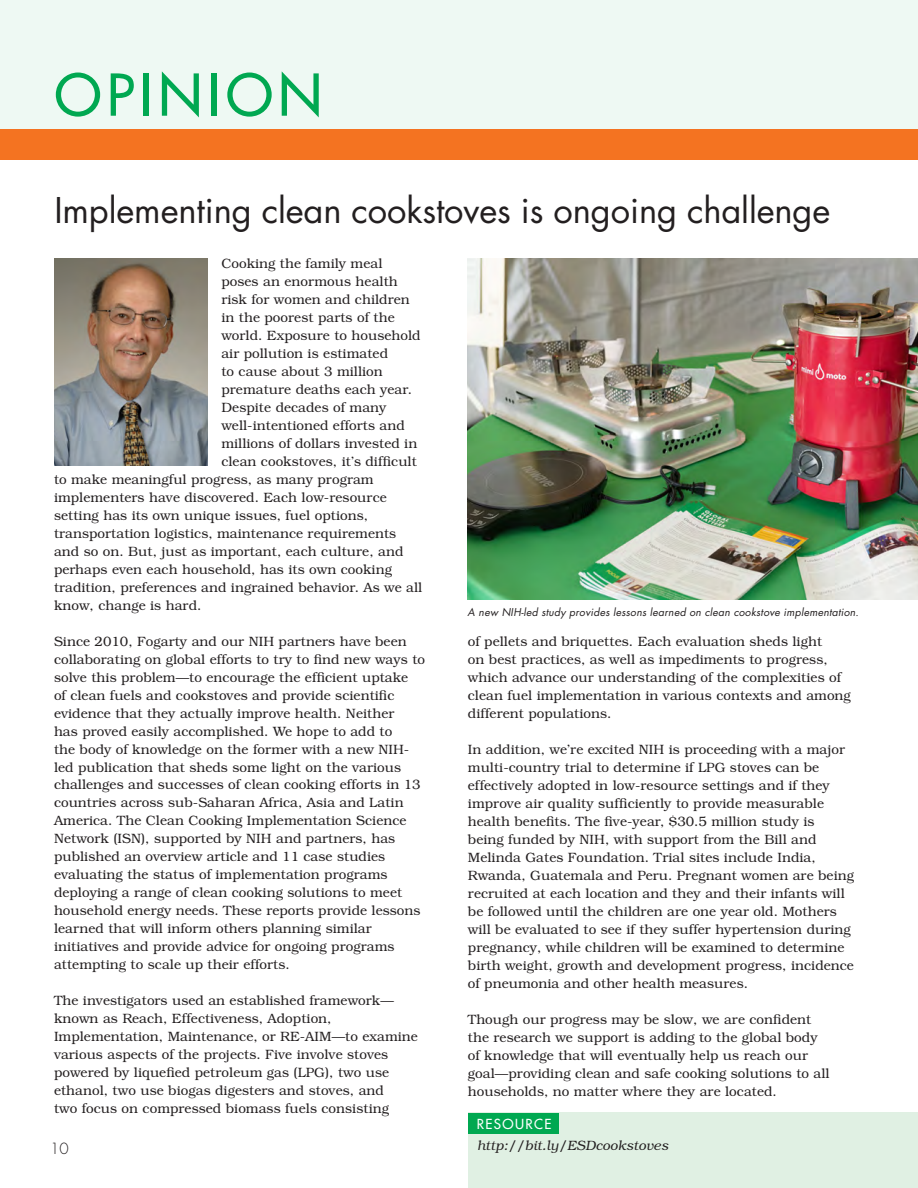
<style>
.page{position:relative;width:918px;height:1188px;background:#fff}
.page>*{position:absolute;margin:0;border:0;box-sizing:border-box;transform-origin:0 0}
.t1{font:500 56.1px "Futura Std";letter-spacing:.095em;color:#00a851}
.t2{font:34.5px "Futura Std";letter-spacing:-.005em;color:#231f20}
.t3{font:300 15px "Futura Std";color:#231f20}
.t4{font:300 13.5px/18px "Bookman Std";letter-spacing:.005em;color:#231f20}
.t5{font:italic 300 13.5px "Bookman Std";letter-spacing:.02em;color:#231f20}
.t6{font:500 13.5px "Futura Std";letter-spacing:.1em;color:#fff}
.t7{font:italic 10.5px "Futura Std";letter-spacing:.02em;color:#231f20}
</style>
<div class="page">
<div style="left:0;top:0;width:918px;height:129px;background:#eef9f3"></div>
<div style="left:468px;top:1113px;width:450px;height:75px;background:#e0f0e3"></div>
<div style="left:468px;top:1113px;width:90px;height:20px;background:#00a851"></div>
<div style="left:0;top:129px;width:918px;height:31px;background:#f47321"></div>
<img style="left:54px;top:258px;width:154px;height:207px">
<hr style="left:917px;top:0;width:1px;height:160px;background:#f8a065">
<img style="left:468px;top:258px;width:450px;height:342px">
<h1 class="t1" style="left:55px;top:60px;width:269px">OPINION</h1>
<h1 class="t2" style="left:54px;top:188px;width:778px">Implementing clean cookstoves is ongoing challenge</h1>
<p class="t4" style="left:221px;top:254px;width:163px">Cooking the family meal</p>
<p class="t4" style="left:221px;top:272px;width:178px">poses an enormous health</p>
<p class="t4" style="left:221px;top:290px;width:190px">risk for women and children</p>
<p class="t4" style="left:221px;top:308px;width:175px">in the poorest parts of the</p>
<p class="t4" style="left:221px;top:326px;width:201px">world. Exposure to household</p>
<p class="t4" style="left:221px;top:344px;width:168px">air pollution is estimated</p>
<p class="t4" style="left:221px;top:362px;width:163px">to cause about 3 million</p>
<p class="t4" style="left:221px;top:380px;width:192px">premature deaths each year.</p>
<p class="t4" style="left:221px;top:398px;width:167px">Despite decades of many</p>
<p class="t4" style="left:221px;top:416px;width:185px">well-intentioned efforts and</p>
<p class="t4" style="left:221px;top:434px;width:197px">millions of dollars invested in</p>
<p class="t4" style="left:221px;top:452px;width:197px">clean cookstoves, it’s difficult</p>
<p class="t4" style="left:54px;top:470px;width:321px">to make meaningful progress, as many program</p>
<p class="t4" style="left:54px;top:488px;width:334px">implementers have discovered. Each low-resource</p>
<p class="t4" style="left:54px;top:506px;width:316px">setting has its own unique issues, fuel options,</p>
<p class="t4" style="left:54px;top:524px;width:344px">transportation logistics, maintenance requirements</p>
<p class="t4" style="left:54px;top:542px;width:351px">and so on. But, just as important, each culture, and</p>
<p class="t4" style="left:54px;top:560px;width:339px">perhaps even each household, has its own cooking</p>
<p class="t4" style="left:54px;top:578px;width:370px">tradition, preferences and ingrained behavior. As we all</p>
<p class="t4" style="left:54px;top:596px;width:149px">know, change is hard.</p>
<p class="t4" style="left:54px;top:632px;width:373px">Since 2010, Fogarty and our NIH partners have been collaborating on global efforts to try to find new ways to solve this problem—to encourage the efficient uptake<br>of clean fuels and cookstoves and provide scientific evidence that they actually improve health. Neither<br>has proved easily accomplished. We hope to add to<br>the body of knowledge on the former with a new NIH&shy;led publication that sheds some light on the various challenges and successes of clean cooking efforts in 13 countries across sub-Saharan Africa, Asia and Latin America. The Clean Cooking Implementation Science Network (ISN), supported by NIH and partners, has published an overview article and 11 case studies evaluating the status of implementation programs deploying a range of clean cooking solutions to meet household energy needs. These reports provide lessons learned that will inform others planning similar initiatives and provide advice for ongoing programs attempting to scale up their efforts.</p>
<p class="t4" style="left:54px;top:992px;width:365px">The investigators used an established framework— known as Reach, Effectiveness, Adoption, Implementation, Maintenance, or RE-AIM—to examine various aspects of the projects. Five involve stoves powered by liquefied petroleum gas (LPG), two use ethanol, two use biogas digesters and stoves, and<br>two focus on compressed biomass fuels consisting</p>
<p class="t7" style="left:468px;top:606px;width:393px">A new NIH-led study provides lessons learned on clean cookstove implementation.</p>
<p class="t4" style="left:468px;top:632px;width:384px">of pellets and briquettes. Each evaluation sheds light<br>on best practices, as well as impediments to progress, which advance our understanding of the complexities of clean fuel implementation in various contexts and among different populations.</p>
<p class="t4" style="left:468px;top:740px;width:388px">In addition, we’re excited NIH is proceeding with a major multi-country trial to determine if LPG stoves can be effectively adopted in low-resource settings and if they improve air quality sufficiently to provide measurable health benefits. The five-year, $30.5 million study is<br>being funded by NIH, with support from the Bill and Melinda Gates Foundation. Trial sites include India, Rwanda, Guatemala and Peru. Pregnant women are being recruited at each location and they and their infants will be followed until the children are one year old. Mothers will be evaluated to see if they suffer hypertension during pregnancy, while children will be examined to determine birth weight, growth and development progress, incidence of pneumonia and other health measures.</p>
<p class="t4" style="left:468px;top:1010px;width:363px">Though our progress may be slow, we are confident the research we support is adding to the global body of knowledge that will eventually help us reach our goal—providing clean and safe cooking solutions to all households, no matter where they are located.</p>
<p class="t6" style="left:477px;top:1115px;width:76px">RESOURCE</p>
<p class="t5" style="left:477px;top:1138px;width:193px">http://bit.ly/ESDcookstoves</p>
<p class="t3" style="left:50px;top:1139px;width:20px">10</p>
</div>
